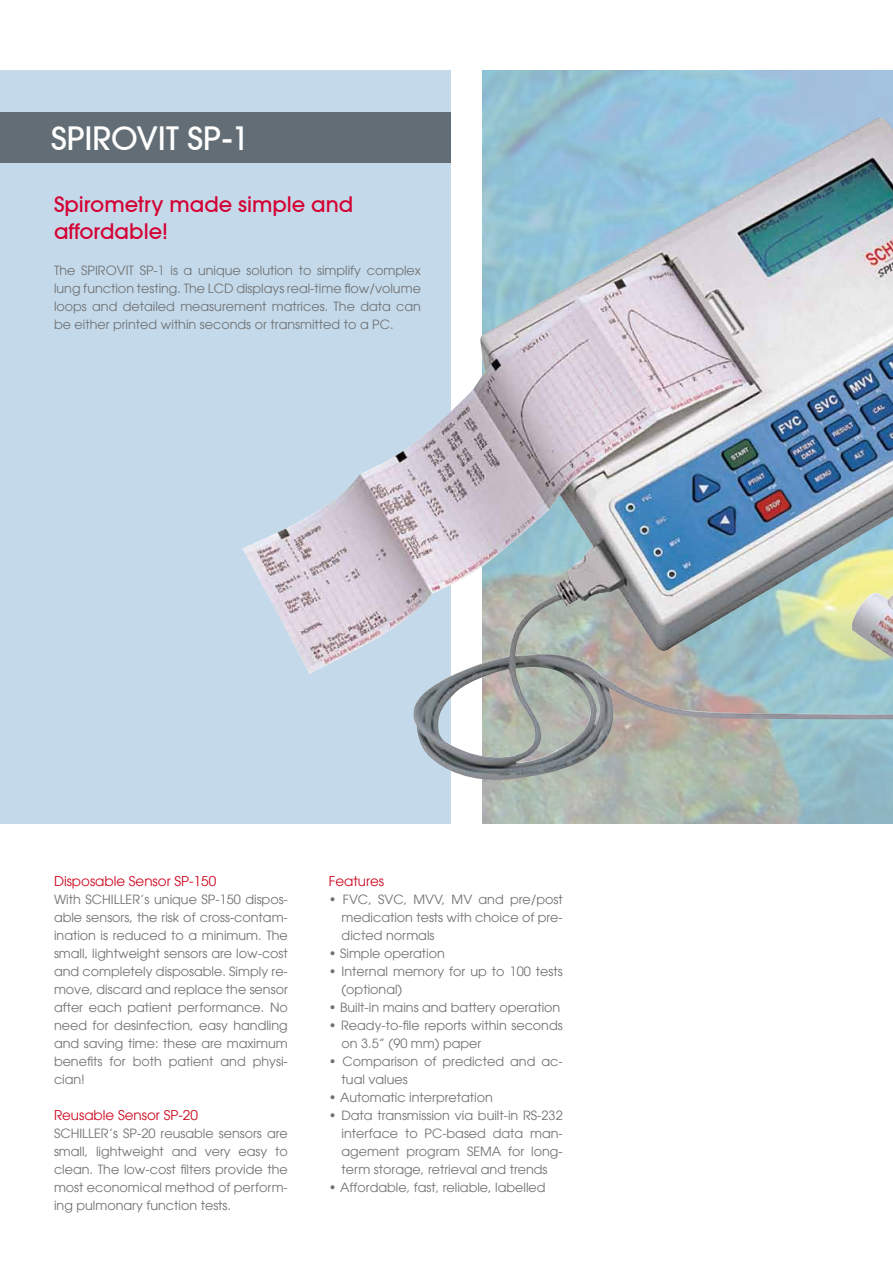
<style>
.page{position:relative;width:893px;height:1263px;background:#fff}
.page>*{position:absolute;margin:0;border:0;box-sizing:border-box;transform-origin:0 0}
.t1{font:500 31.5px "Avant Garde";color:#fff}
.t2{font:500 21px/27px "Avant Garde";color:#d40032}
.t3{font:13.5px "Avant Garde LT";color:#cd071e}
.t4{font:12.75px/18px "Avant Garde LT";color:#707172;text-align:justify}
</style>
<div class="page">
<div style="left:0;top:70px;width:451px;height:753px;background:#c4daeb"></div>
<div style="left:0;top:112px;width:450px;height:51px;background:#626d75"></div>
<img style="left:242px;top:118px;width:651px;height:666px">
<h1 class="t1" style="left:51px;top:119px;width:200px">SPIROVIT SP-1</h1>
<h2 class="t2" style="left:54px;top:191px;width:301px">Spirometry made simple and affordable!</h2>
<p class="t4" style="left:54px;top:261px;width:368px">The SPIROVIT SP-1 is a unique solution to simplify complex lung function testing. The LCD displays real-time flow/volume loops and detailed measurement matrices. The data can be either printed within seconds or transmitted to a PC.</p>
<p class="t3" style="left:54px;top:873px;width:164px">Disposable Sensor SP-150</p>
<p class="t4" style="left:54px;top:890px;width:235px">With SCHILLER’s unique SP-150 dispos&shy;able sensors, the risk of cross-contam&shy;ination is reduced to a minimum. The small, lightweight sensors are low-cost and completely disposable. Simply re&shy;move, discard and replace the sensor after each patient performance. No need for desinfection, easy handling and saving time: these are maximum benefits for both patient and physi&shy;cian!</p>
<p class="t3" style="left:54px;top:1107px;width:145px">Reusable Sensor SP-20</p>
<p class="t4" style="left:54px;top:1124px;width:235px">SCHILLER’s SP-20 reusable sensors are small, lightweight and very easy to clean. The low-cost filters provide the most economical method of perform&shy;ing pulmonary function tests.</p>
<p class="t3" style="left:329px;top:873px;width:57px">Features</p>
<p class="t4" style="left:342px;top:890px;width:223px;text-indent:-13px">• FVC, SVC, MVV, MV and pre/post medication tests with choice of pre&shy;dicted normals</p>
<p class="t4" style="left:329px;top:944px;width:118px">• Simple operation</p>
<p class="t4" style="left:342px;top:962px;width:223px;text-indent:-13px">• Internal memory for up to 100 tests (optional)</p>
<p class="t4" style="left:329px;top:998px;width:233px">• Built-in mains and battery operation</p>
<p class="t4" style="left:342px;top:1016px;width:223px;text-indent:-13px">• Ready-to-file reports within seconds on 3.5” (90 mm) paper</p>
<p class="t4" style="left:342px;top:1052px;width:223px;text-indent:-13px">• Comparison of predicted and ac&shy;tual values</p>
<p class="t4" style="left:329px;top:1088px;width:166px">• Automatic interpretation</p>
<p class="t4" style="left:342px;top:1106px;width:223px;text-indent:-13px">• Data transmission via built-in RS-232 interface to PC-based data man&shy;agement program SEMA for long&shy;term storage, retrieval and trends</p>
<p class="t4" style="left:329px;top:1178px;width:218px">• Affordable, fast, reliable, labelled</p>
</div>
